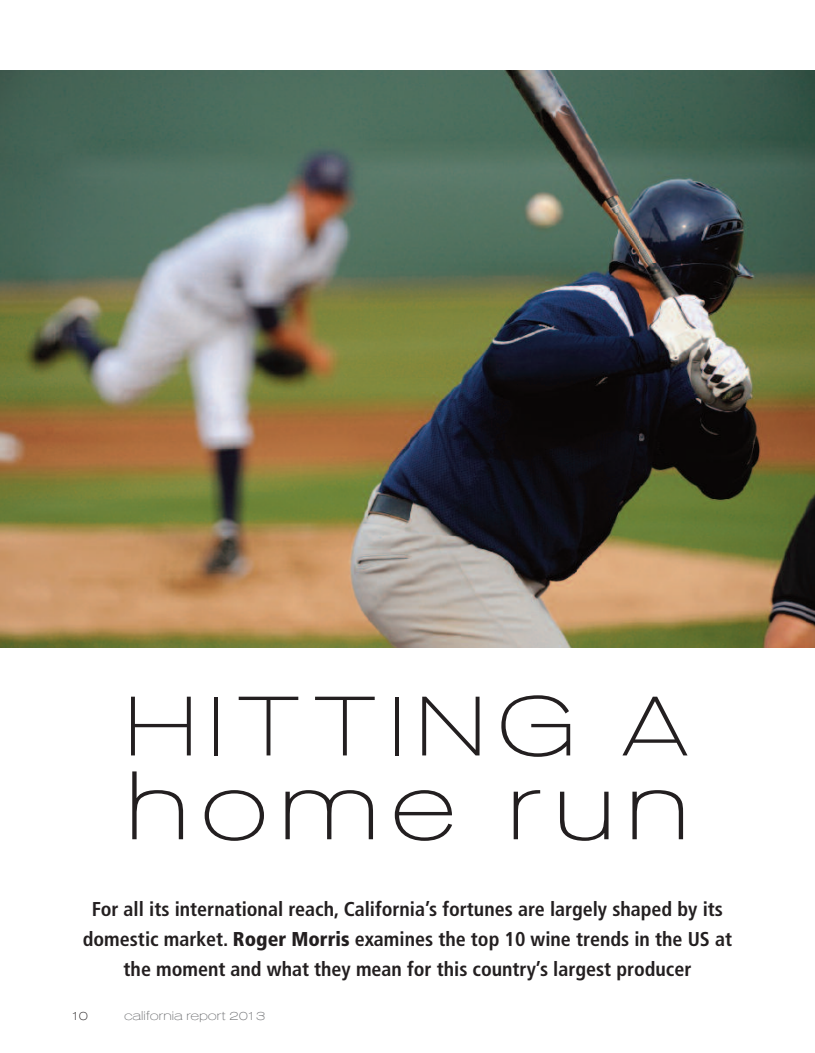
<style>
.page{position:relative;width:815px;height:1053px;background:#fff}
.page>*{position:absolute;margin:0;border:0;box-sizing:border-box;transform-origin:0 0}
.t1{font:200 expanded 93.75px "AT Gothic";letter-spacing:.125em;color:#231f20}
.t2{font:200 expanded 81.25px "AT Gothic";letter-spacing:.125em;color:#231f20}
.t3{font:700 condensed 20px/30px "Frutiger";color:#231f20;text-align:center}
.t4{font:200 expanded 12.5px "AT Gothic";color:#6c6d70}
.t5{font:200 expanded 12.5px "AT Gothic";color:#231f20}
.s1{font-weight:900}
</style>
<div class="page">
<img style="left:0;top:71px;width:815px;height:576px">
<h2 class="t2" style="left:125px;top:696px;width:567px">HITTING A</h2>
<h1 class="t1" style="left:126px;top:771px;width:564px">home run</h1>
<p class="t3" style="left:83px;top:895px;width:651px">For all its international reach, California’s fortunes are largely shaped by its domestic market. <span class="s1">Roger Morris</span> examines the top 10 wine trends in the US at the moment and what they mean for this country’s largest producer</p>
<p class="t5" style="left:71px;top:1011px;width:19px">10</p>
<p class="t4" style="left:124px;top:1011px;width:143px">california report 2013</p>
</div>
